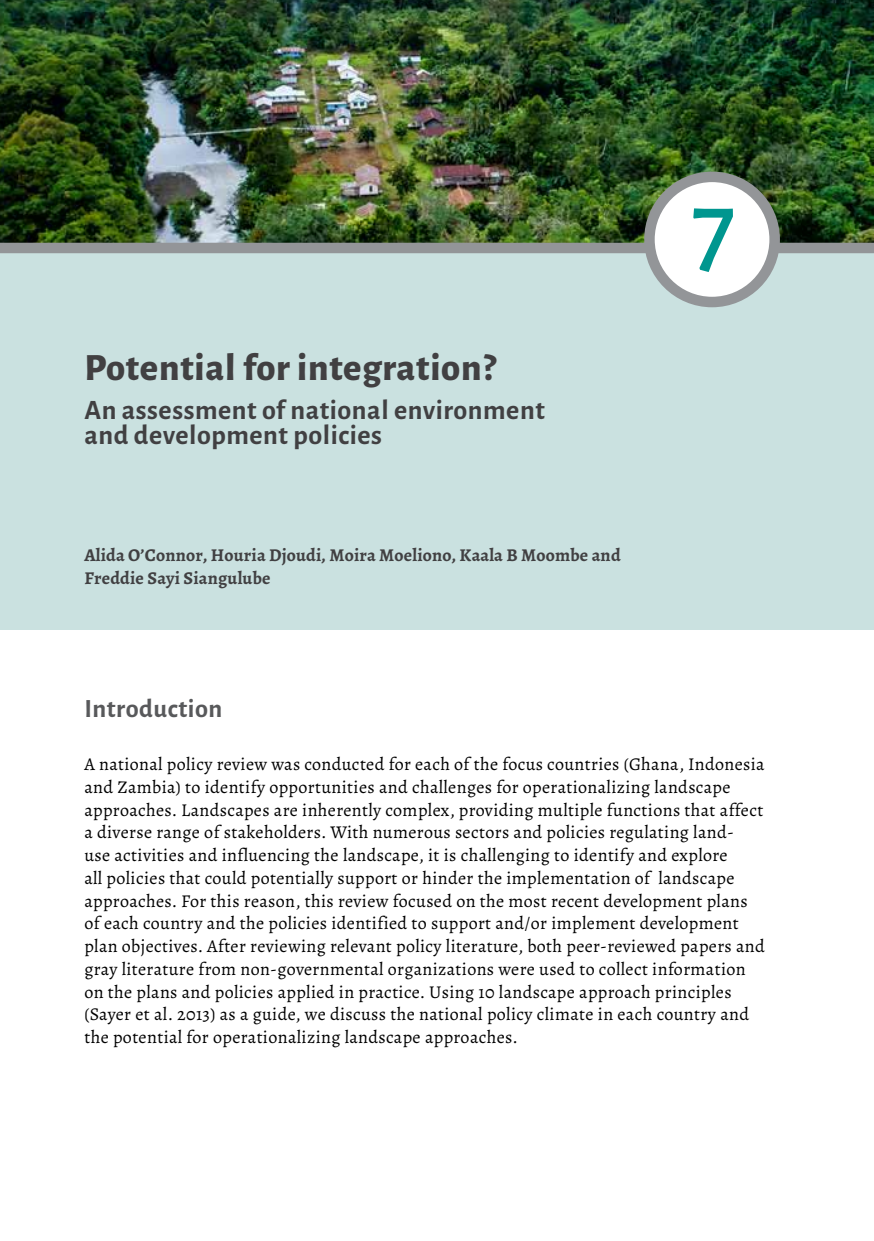
<style>
.page{position:relative;width:874px;height:1241px;background:#fff}
.page>*{position:absolute;margin:0;border:0;box-sizing:border-box;transform-origin:0 0}
.t1{font:500 105px "Alegreya Sans";color:#00968f}
.t2{font:800 38.5px "Alegreya Sans";letter-spacing:.02em;color:#414042}
.t3{font:700 28px/24.5px "Alegreya Sans";letter-spacing:.02em;color:#414042}
.t4{font:700 26.25px "Alegreya Sans";letter-spacing:.02em;color:#58595b}
.t5{font:18.03px/22.8px "Alegreya";letter-spacing:.02em;color:#000}
.t6{font:700 18.03px/22.8px "Alegreya";letter-spacing:.01em;color:#414042}
</style>
<div class="page">
<img style="left:0;top:0;width:873px;height:243px">
<div style="left:0;top:244px;width:873px;height:386px;background:#cae1e0"></div>
<div style="left:0;top:243px;width:873px;height:10px;background:#939598"></div>
<div style="left:649px;top:177px;width:125px;height:125px;background:#fff;border-radius:50%"></div>
<div style="left:644px;top:171px;width:135px;height:136px;border:10px solid #939598;border-radius:50%"></div>
<h2 class="t2" style="left:84px;top:338px;width:412px">Potential for integration?</h2>
<h3 class="t3" style="left:84px;top:396px;width:461px">An assessment of national environment and development policies</h3>
<p class="t6" style="left:84px;top:543px;width:537px">Alida O’Connor, Houria Djoudi, Moira Moeliono, Kaala B Moombe and<br>Freddie Sayi Siangulube</p>
<h1 class="t1" style="left:691px;top:154px;width:46px">7</h1>
<h3 class="t4" style="left:84px;top:689px;width:139px">Introduction</h3>
<p class="t5" style="left:84px;top:752px;width:681px">A national policy review was conducted for each of the focus countries (Ghana, Indonesia and Zambia) to identify opportunities and challenges for operationalizing landscape approaches. Landscapes are inherently complex, providing multiple functions that affect a diverse range of stakeholders. With numerous sectors and policies regulating land-<br>use activities and influencing the landscape, it is challenging to identify and explore<br>all policies that could potentially support or hinder the implementation of landscape approaches. For this reason, this review focused on the most recent development plans of each country and the policies identified to support and/or implement development plan objectives. After reviewing relevant policy literature, both peer-reviewed papers and gray literature from non-governmental organizations were used to collect information on the plans and policies applied in practice. Using 10 landscape approach principles (Sayer et al. 2013) as a guide, we discuss the national policy climate in each country and the potential for operationalizing landscape approaches.</p>
</div>
